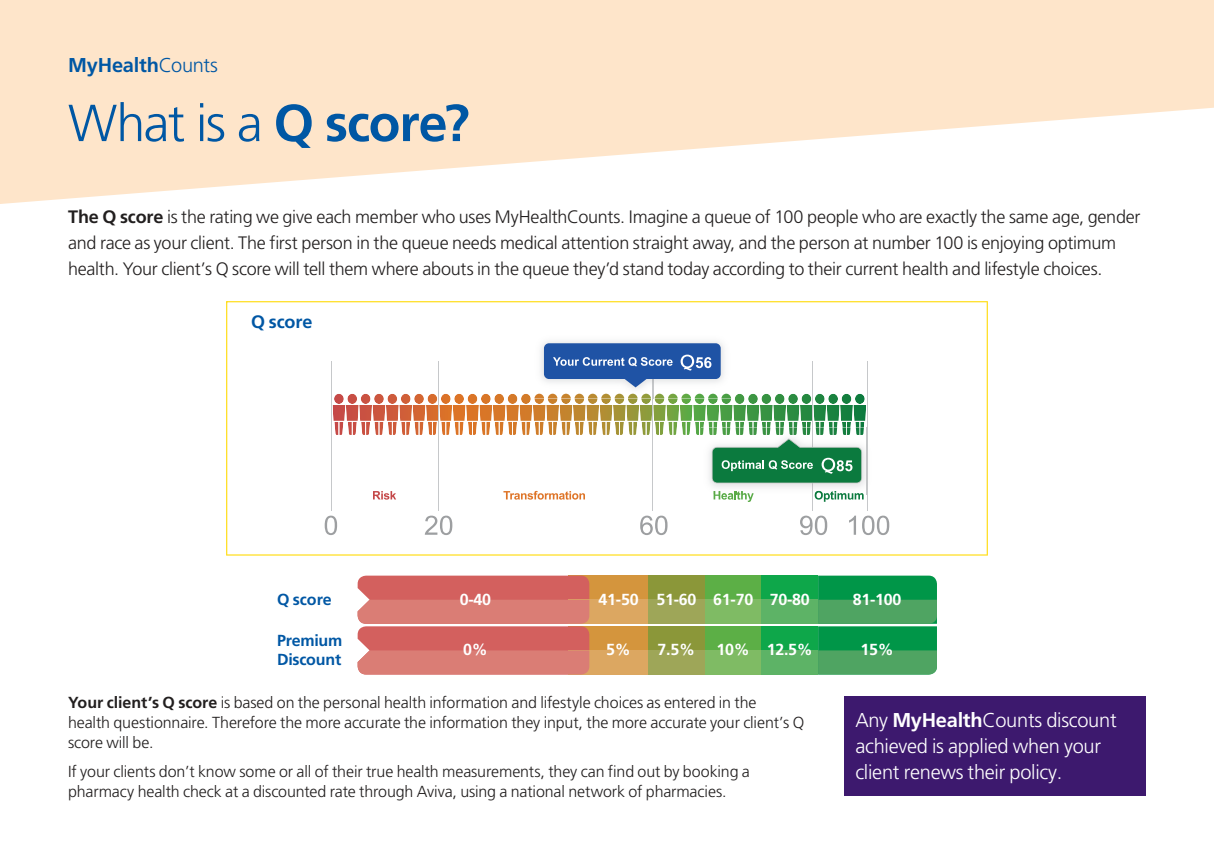
<style>
.page{position:relative;width:1214px;height:862px;background:#fff}
.page>*{position:absolute;margin:0;border:0;box-sizing:border-box;transform-origin:0 0}
.t1{font:300 52px "Frutiger LT Std";letter-spacing:-.035em;color:#0057a4}
.t2{font:300 20px/26px "Frutiger LT Std";letter-spacing:-.015em;color:#fff}
.t3{font:700 20px "Frutiger LT Std";letter-spacing:-.01em;color:#0057a4}
.t4{font:300 18px/25.6px "Frutiger LT Std";letter-spacing:-.015em;color:#221f1f}
.t5{font:700 18px "Frutiger LT Std";letter-spacing:-.005em;color:#0057a4}
.t6{font:300 16px/20px "Frutiger LT Std";letter-spacing:-.005em;color:#221f1f}
.t7{font:700 16px "Frutiger LT Std";letter-spacing:-.015em;color:#fff}
.t8{font:700 16px/19.2px "Frutiger LT Std";letter-spacing:-.015em;color:#0057a4}
.s1{font-weight:300}
.s2{font-weight:700}
</style>
<div class="page">
<svg style="left:226px;top:301px;width:761px;height:254px"></svg>
<svg style="left:373px;top:491px;width:23px;height:8px"></svg>
<svg style="left:503px;top:491px;width:82px;height:8px"></svg>
<img style="left:334px;top:394px;width:530px;height:10px">
<hr style="left:331px;top:361px;width:1px;height:149px;background:#c6c8ca">
<hr style="left:438px;top:361px;width:1px;height:149px;background:#c6c8ca">
<hr style="left:652px;top:361px;width:1px;height:149px;background:#c6c8ca">
<hr style="left:812px;top:361px;width:1px;height:149px;background:#c6c8ca">
<hr style="left:866px;top:361px;width:1px;height:149px;background:#c6c8ca">
<svg style="left:425px;top:515px;width:27px;height:20px"></svg>
<svg style="left:640px;top:515px;width:27px;height:20px"></svg>
<svg style="left:800px;top:515px;width:27px;height:20px"></svg>
<svg style="left:848px;top:515px;width:8px;height:20px"></svg>
<svg style="left:862px;top:515px;width:27px;height:20px"></svg>
<svg style="left:324px;top:515px;width:13px;height:20px"></svg>
<img style="left:533px;top:332px;width:198px;height:66px">
<img style="left:534px;top:394px;width:197px;height:4px">
<img style="left:652px;top:379px;width:1px;height:19px">
<div style="left:544px;top:343px;width:176px;height:36px;background:#1f53a5;border-radius:5px"></div>
<svg style="left:553px;top:357px;width:119px;height:9px"></svg>
<svg style="left:680px;top:355px;width:31px;height:15px"></svg>
<img style="left:700px;top:427px;width:172px;height:67px">
<svg style="left:814px;top:491px;width:49px;height:11px"></svg>
<img style="left:815px;top:427px;width:48px;height:8px">
<svg style="left:713px;top:491px;width:40px;height:11px"></svg>
<img style="left:700px;top:427px;width:110px;height:8px">
<img style="left:812px;top:427px;width:1px;height:67px">
<img style="left:866px;top:427px;width:1px;height:67px">
<svg style="left:711px;top:438px;width:151px;height:45px"></svg>
<div style="left:568px;top:575px;width:80px;height:49px;background:#d4953d"></div>
<div style="left:648px;top:575px;width:57px;height:49px;background:#8b9739"></div>
<div style="left:705px;top:575px;width:56px;height:49px;background:#5caf46"></div>
<div style="left:761px;top:575px;width:57px;height:49px;background:#0ea74a"></div>
<div style="left:568px;top:600px;width:80px;height:24px;background:#dca761"></div>
<div style="left:648px;top:600px;width:57px;height:24px;background:#9ea658"></div>
<div style="left:705px;top:600px;width:56px;height:24px;background:#7fbb64"></div>
<div style="left:761px;top:600px;width:57px;height:24px;background:#5db366"></div>
<div style="left:568px;top:626px;width:80px;height:48px;background:#d4953d"></div>
<div style="left:648px;top:626px;width:57px;height:48px;background:#8b9739"></div>
<div style="left:705px;top:626px;width:56px;height:48px;background:#5caf46"></div>
<div style="left:761px;top:626px;width:57px;height:48px;background:#0ea74a"></div>
<div style="left:568px;top:650px;width:80px;height:24px;background:#dca761"></div>
<svg style="left:357px;top:575px;width:232px;height:99px;background:#d87570"></svg>
<div style="left:648px;top:650px;width:57px;height:24px;background:#9ea658"></div>
<div style="left:705px;top:650px;width:56px;height:24px;background:#7fbb64"></div>
<div style="left:761px;top:650px;width:57px;height:24px;background:#5db366"></div>
<svg style="left:818px;top:575px;width:118px;height:99px;background:#2ea05a"></svg>
<svg style="left:0;top:0;width:1213px;height:204px;fill:#fee5ca"></svg>
<div style="left:844px;top:696px;width:301px;height:99px;background:#3d196e"></div>
<p class="t3" style="left:68px;top:56px;width:151px">MyHealth<span class="s1">Counts</span></p>
<h1 class="t1" style="left:68px;top:101px;width:403px">What is a <span class="s2">Q score?</span></h1>
<p class="t4" style="left:68px;top:206px;width:1073px"><span class="s2">The Q score</span> is the rating we give each member who uses MyHealthCounts. Imagine a queue of 100 people who are exactly the same age, gender and race as your client. The first person in the queue needs medical attention straight away, and the person at number 100 is enjoying optimum health. Your client’s Q score will tell them where abouts in the queue they’d stand today according to their current health and lifestyle choices.</p>
<p class="t5" style="left:251px;top:314px;width:63px">Q score</p>
<p class="t8" style="left:277px;top:591px;width:56px">Q score</p>
<p class="t7" style="left:460px;top:593px;width:33px">0-40</p>
<p class="t7" style="left:598px;top:593px;width:213px">41-50 51-60 61-70 70-80</p>
<p class="t7" style="left:852px;top:593px;width:50px">81-100</p>
<p class="t8" style="left:277px;top:631px;width:67px">Premium<br>Discount</p>
<p class="t7" style="left:463px;top:643px;width:26px">0%</p>
<p class="t7" style="left:606px;top:643px;width:26px">5%</p>
<p class="t7" style="left:657px;top:643px;width:39px">7.5%</p>
<p class="t7" style="left:716px;top:643px;width:98px">10% 12.5%</p>
<p class="t7" style="left:860px;top:643px;width:35px">15%</p>
<p class="t6" style="left:68px;top:694px;width:737px"><span class="s2">Your client’s Q score</span> is based on the personal health information and lifestyle choices as entered in the<br>health questionnaire. Therefore the more accurate the information they input, the more accurate your client’s Q score will be.</p>
<p class="t6" style="left:68px;top:762px;width:683px">If your clients don’t know some or all of their true health measurements, they can find out by booking a pharmacy health check at a discounted rate through Aviva, using a national network of pharmacies.</p>
<p class="t2" style="left:855px;top:709px;width:263px">Any <span class="s2">MyHealth</span>Counts discount achieved is applied when your client renews their policy.</p>
</div>
